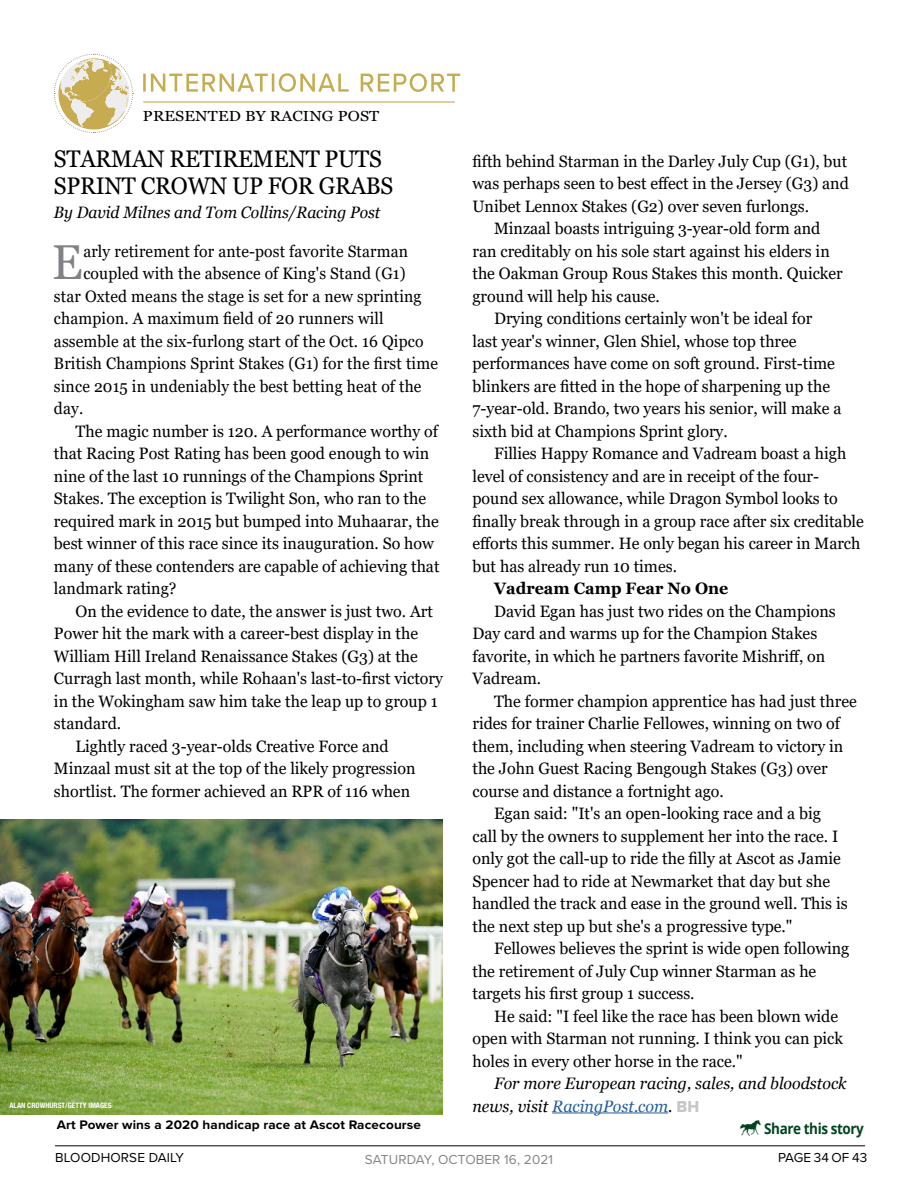
<style>
.page{position:relative;width:918px;height:1188px;background:#fff}
.page>*{position:absolute;margin:0;border:0;box-sizing:border-box;transform-origin:0 0}
.First_Paragraph{font:48.9px "Georgia";color:#808285;scale:.95 1}
.Headline{font:24px/27px "Georgia";letter-spacing:-.01em;color:#000;scale:.95 1}
.Body_Copy{font:16.5px/22.5px "Georgia";color:#000}
.First_Paragraph-2{font:16.5px "Georgia";letter-spacing:.01em;color:#000;scale:.95 1}
.Body_External_Source{font:italic 16.5px/22.5px "Georgia";color:#000}
.Byline{font:italic 16.5px "Georgia";color:#000;scale:.95 1}
.Body_Copy-2{font:700 16.5px "Georgia";color:#000}
.ShareThisStory{font:700 15px "Open Sans";letter-spacing:-.03em;color:#00441f;scale:.9 1}
.t1{font:14.55px "Georgia";letter-spacing:.01em;color:#000;scale:1.11 1}
.t2{font:13.5px "Proxima Nova";letter-spacing:.01em;color:#000}
.t3{font:13.5px "Proxima Nova";letter-spacing:.01em;color:#848484}
.t4{font:700 12.9px "Proxima Nova";letter-spacing:.01em;color:#000;scale:1.05 1}
.Photo_Credit{font:700 condensed 7.5px "Helvetica Neue LT Std";color:#fff}
.s1{color:#215e9e}
.s2{font-family:"Proxima Nova Extrabld";font-style:normal;color:#c7c7c7}
</style>
<div class="page">
<hr style="left:55px;top:1146px;width:810px;height:1px;background:#000">
<svg style="left:54px;top:54px;width:406px;height:79px"></svg>
<hr style="left:552px;top:1113px;width:116px;height:1px;background:#215e9e">
<img style="left:0;top:819px;width:443px;height:295px">
<p class="t1" style="left:143px;top:107px;width:214px">PRESENTED BY RACING POST</p>
<p class="Headline" style="left:54px;top:145px;width:359px">STARMAN RETIREMENT PUTS<br>SPRINT CROWN UP FOR GRABS</p>
<p class="Byline" style="left:54px;top:202px;width:345px">By David Milnes and Tom Collins/Racing Post</p>
<p class="First_Paragraph" style="left:52px;top:233px;width:33px">E</p>
<p class="First_Paragraph-2" style="left:83px;top:241px;width:343px">arly retirement for ante-post favorite Starman</p>
<p class="First_Paragraph-2" style="left:83px;top:263px;width:341px">coupled with the absence of King's Stand (G1)</p>
<p class="First_Paragraph-2" style="left:54px;top:286px;width:389px">star Oxted means the stage is set for a new sprinting</p>
<p class="First_Paragraph-2" style="left:54px;top:308px;width:349px">champion. A maximum field of 20 runners will</p>
<p class="First_Paragraph-2" style="left:54px;top:331px;width:391px">assemble at the six-furlong start of the Oct. 16 Qipco</p>
<p class="First_Paragraph-2" style="left:54px;top:353px;width:406px">British Champions Sprint Stakes (G1) for the first time</p>
<p class="First_Paragraph-2" style="left:54px;top:376px;width:388px">since 2015 in undeniably the best betting heat of the</p>
<p class="First_Paragraph-2" style="left:54px;top:398px;width:32px">day.</p>
<p class="Body_Copy" style="left:54px;top:420px;width:387px;text-indent:22px">The magic number is 120. A performance worthy of that Racing Post Rating has been good enough to win nine of the last 10 runnings of the Champions Sprint Stakes. The exception is Twilight Son, who ran to the required mark in 2015 but bumped into Muhaarar, the best winner of this race since its inauguration. So how many of these contenders are capable of achieving that landmark rating?</p>
<p class="Body_Copy" style="left:54px;top:600px;width:390px;text-indent:22px">On the evidence to date, the answer is just two. Art Power hit the mark with a career-best display in the William Hill Ireland Renaissance Stakes (G3) at the Curragh last month, while Rohaan's last-to-first victory in the Wokingham saw him take the leap up to group 1 standard.</p>
<p class="Body_Copy" style="left:54px;top:735px;width:363px;text-align:center">Lightly raced 3-year-olds Creative Force and<br>Minzaal must sit at the top of the likely progression shortlist. The former achieved an RPR of 116 when</p>
<p class="Photo_Credit" style="left:9px;top:1101px;width:104px">ALAN CROWHURST/GETTY IMAGES</p>
<p class="t4" style="left:57px;top:1115px;width:348px">Art Power wins a 2020 handicap race at Ascot Racecourse</p>
<p class="Body_Copy" style="left:472px;top:150px;width:378px;text-align:justify">fifth behind Starman in the Darley July Cup (G1), but was perhaps seen to best effect in the Jersey (G3) and Unibet Lennox Stakes (G2) over seven furlongs.</p>
<p class="Body_Copy" style="left:472px;top:217px;width:372px;text-indent:22px">Minzaal boasts intriguing 3-year-old form and ran creditably on his sole start against his elders in the Oakman Group Rous Stakes this month. Quicker ground will help his cause.</p>
<p class="Body_Copy" style="left:472px;top:307px;width:370px;text-indent:22px">Drying conditions certainly won't be ideal for last year's winner, Glen Shiel, whose top three performances have come on soft ground. First-time blinkers are fitted in the hope of sharpening up the 7-year-old. Brando, two years his senior, will make a sixth bid at Champions Sprint glory.</p>
<p class="Body_Copy" style="left:472px;top:442px;width:393px;text-indent:22px">Fillies Happy Romance and Vadream boast a high level of consistency and are in receipt of the four&shy;pound sex allowance, while Dragon Symbol looks to finally break through in a group race after six creditable efforts this summer. He only began his career in March but has already run 10 times.</p>
<p class="Body_Copy-2" style="left:494px;top:578px;width:236px">Vadream Camp Fear No One</p>
<p class="Body_Copy" style="left:472px;top:600px;width:365px;text-indent:22px">David Egan has just two rides on the Champions Day card and warms up for the Champion Stakes favorite, in which he partners favorite Mishriff, on Vadream.</p>
<p class="Body_Copy" style="left:472px;top:690px;width:386px;text-indent:22px">The former champion apprentice has had just three rides for trainer Charlie Fellowes, winning on two of them, including when steering Vadream to victory in the John Guest Racing Bengough Stakes (G3) over course and distance a fortnight ago.</p>
<p class="Body_Copy" style="left:472px;top:802px;width:377px;text-indent:22px">Egan said: "It's an open-looking race and a big call by the owners to supplement her into the race. I only got the call-up to ride the filly at Ascot as Jamie Spencer had to ride at Newmarket that day but she handled the track and ease in the ground well. This is the next step up but she's a progressive type."</p>
<p class="Body_Copy" style="left:472px;top:937px;width:378px;text-indent:22px">Fellowes believes the sprint is wide open following the retirement of July Cup winner Starman as he targets his first group 1 success.</p>
<p class="Body_Copy" style="left:472px;top:1005px;width:372px;text-indent:22px">He said: "I feel like the race has been blown wide open with Starman not running. I think you can pick holes in every other horse in the race."</p>
<p class="Body_External_Source" style="left:472px;top:1072px;width:376px;text-indent:22px">For more European racing, sales, and bloodstock news, visit <span class="s1">RacingPost.com</span>. <span class="s2">BH</span></p>
<p class="ShareThisStory" style="left:739px;top:1118px;width:141px">▲ Share this story</p>
<p class="t2" style="left:55px;top:1147px;width:131px">BLOODHORSE DAILY</p>
<p class="t3" style="left:365px;top:1150px;width:190px">SATURDAY, OCTOBER 16, 2021</p>
<p class="t2" style="left:778px;top:1147px;width:91px">PAGE 34 OF 43</p>
</div>
